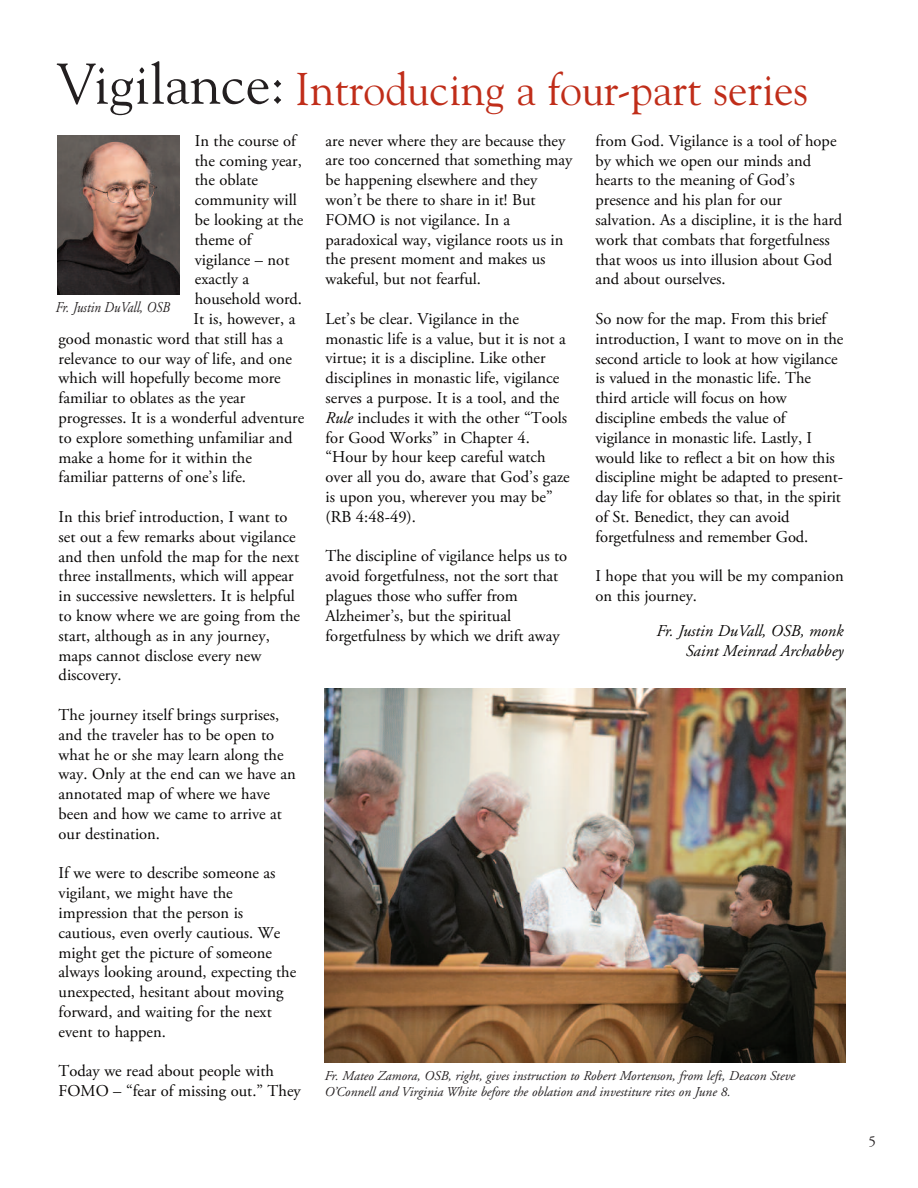
<style>
.page{position:relative;width:918px;height:1188px;background:#fff}
.page>*{position:absolute;margin:0;border:0;box-sizing:border-box;transform-origin:0 0}
.t1{font:45.75px "Goudy";color:#c02d19;scale:.96 1}
.t2{font:16.5px/19.8px "Adobe Garamond Pro";color:#070504}
.t3{font:italic 16.5px/19.8px "Adobe Garamond";color:#070504;text-align:right}
.t4{font:italic 15px "Adobe Garamond";color:#231f20;scale:.87 1}
.t5{font:15px "Adobe Garamond";color:#231f20}
.t6{font:italic 13.5px/16.2px "Adobe Garamond";color:#231f20}
.s1{font-size:57px;color:#231f20}
.s2{font-style:italic}
</style>
<div class="page">
<img style="left:57px;top:135px;width:123px;height:160px">
<img style="left:324px;top:688px;width:522px;height:374px">
<h1 class="t1" style="left:56px;top:62px;width:785px"><span class="s1">Vigilance:</span> Introducing a four-part series</h1>
<p class="t2" style="left:195px;top:132px;width:103px">In the course of</p>
<p class="t2" style="left:195px;top:152px;width:109px">the coming year,</p>
<p class="t2" style="left:195px;top:172px;width:65px">the oblate</p>
<p class="t2" style="left:195px;top:192px;width:104px">community will</p>
<p class="t2" style="left:195px;top:211px;width:110px">be looking at the</p>
<p class="t2" style="left:195px;top:231px;width:58px">theme of</p>
<p class="t2" style="left:195px;top:251px;width:96px">vigilance – not</p>
<p class="t2" style="left:195px;top:271px;width:56px">exactly a</p>
<p class="t2" style="left:195px;top:291px;width:109px">household word.</p>
<p class="t2" style="left:194px;top:310px;width:103px">It is, however, a</p>
<p class="t2" style="left:59px;top:330px;width:226px">good monastic word that still has a</p>
<p class="t2" style="left:59px;top:350px;width:235px">relevance to our way of life, and one</p>
<p class="t2" style="left:59px;top:370px;width:224px">which will hopefully become more</p>
<p class="t2" style="left:59px;top:390px;width:188px">familiar to oblates as the year</p>
<p class="t2" style="left:59px;top:409px;width:247px">progresses. It is a wonderful adventure</p>
<p class="t2" style="left:59px;top:429px;width:236px">to explore something unfamiliar and</p>
<p class="t2" style="left:59px;top:449px;width:195px">make a home for it within the</p>
<p class="t2" style="left:59px;top:469px;width:189px">familiar patterns of one’s life.</p>
<p class="t2" style="left:59px;top:508px;width:243px">In this brief introduction, I want to set out a few remarks about vigilance and then unfold the map for the next three installments, which will appear in successive newsletters. It is helpful to know where we are going from the start, although as in any journey, maps cannot disclose every new discovery.</p>
<p class="t2" style="left:59px;top:706px;width:239px">The journey itself brings surprises, and the traveler has to be open to what he or she may learn along the way. Only at the end can we have an annotated map of where we have been and how we came to arrive at our destination.</p>
<p class="t2" style="left:59px;top:865px;width:239px">If we were to describe someone as vigilant, we might have the impression that the person is cautious, even overly cautious. We might get the picture of someone always looking around, expecting the unexpected, hesitant about moving forward, and waiting for the next event to happen.</p>
<p class="t2" style="left:59px;top:1063px;width:244px">Today we read about people with<br>FOMO – “fear of missing out.” They</p>
<p class="t4" style="left:55px;top:302px;width:133px">Fr. Justin DuVall, OSB</p>
<p class="t2" style="left:326px;top:132px;width:248px">are never where they are because they are too concerned that something may be happening elsewhere and they won’t be there to share in it! But<br>FOMO is not vigilance. In a paradoxical way, vigilance roots us in the present moment and makes us wakeful, but not fearful.</p>
<p class="t2" style="left:326px;top:310px;width:246px">Let’s be clear. Vigilance in the monastic life is a value, but it is not a virtue; it is a discipline. Like other disciplines in monastic life, vigilance serves a purpose. It is a tool, and the <span class="s2">Rule</span> includes it with the other “Tools for Good Works” in Chapter 4. “Hour by hour keep careful watch over all you do, aware that God’s gaze is upon you, wherever you may be” (RB 4:48-49).</p>
<p class="t2" style="left:326px;top:548px;width:243px">The discipline of vigilance helps us to avoid forgetfulness, not the sort that plagues those who suffer from Alzheimer’s, but the spiritual forgetfulness by which we drift away</p>
<p class="t2" style="left:595px;top:132px;width:248px">from God. Vigilance is a tool of hope by which we open our minds and hearts to the meaning of God’s presence and his plan for our salvation. As a discipline, it is the hard work that combats that forgetfulness that woos us into illusion about God and about ourselves.</p>
<p class="t2" style="left:595px;top:310px;width:250px">So now for the map. From this brief introduction, I want to move on in the second article to look at how vigilance is valued in the monastic life. The third article will focus on how discipline embeds the value of vigilance in monastic life. Lastly, I would like to reflect a bit on how this discipline might be adapted to present&shy;day life for oblates so that, in the spirit of St. Benedict, they can avoid forgetfulness and remember God.</p>
<p class="t2" style="left:596px;top:568px;width:250px">I hope that you will be my companion on this journey.</p>
<p class="t3" style="left:656px;top:623px;width:189px">Fr. Justin DuVall, OSB, monk<br>Saint Meinrad Archabbey</p>
<p class="t6" style="left:324px;top:1069px;width:472px">Fr. Mateo Zamora, OSB, right, gives instruction to Robert Mortenson, from left, Deacon Steve<br>O’Connell and Virginia White before the oblation and investiture rites on June 8.</p>
<p class="t5" style="left:868px;top:1136px;width:9px">5</p>
</div>
